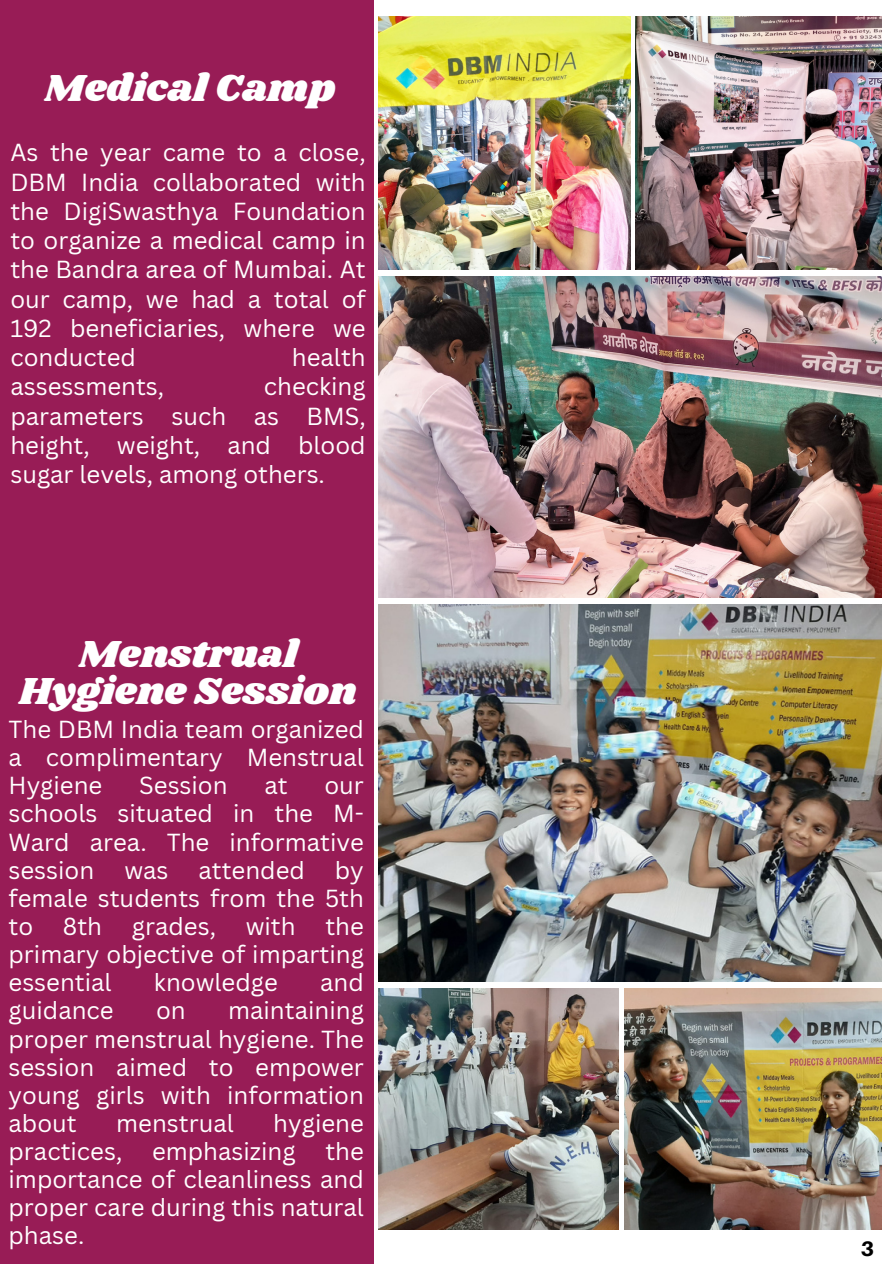
<style>
.page{position:relative;width:893px;height:1264px;background:#fff}
.page>*{position:absolute;margin:0;border:0;box-sizing:border-box;transform-origin:0 0}
.t1{font:39px/37.2px "Shrikhand";color:#fff;text-align:center}
.t2{font:24px/28.2px "Canva Sans";color:#fff;text-align:justify}
.t3{font:800 21px "Aileron";color:#000}
</style>
<div class="page">
<div style="left:0;top:0;width:374px;height:1263px;background:#981c56"></div>
<img style="left:378px;top:17px;width:252px;height:252px">
<img style="left:635px;top:17px;width:246px;height:252px">
<img style="left:378px;top:276px;width:503px;height:321px">
<img style="left:378px;top:604px;width:503px;height:377px">
<img style="left:378px;top:988px;width:240px;height:241px">
<img style="left:624px;top:988px;width:257px;height:241px">
<p class="t1" style="left:44px;top:71px;width:292px">Medical Camp</p>
<p class="t2" style="left:10px;top:137px;width:357px;line-height:29.2px">As the year came to a close, DBM India collaborated with the DigiSwasthya Foundation to organize a medical camp in the Bandra area of Mumbai. At our camp, we had a total of 192 beneficiaries, where we conducted</p>
<p class="t2" style="left:292px;top:343px;width:75px">health</p>
<p class="t2" style="left:10px;top:371px;width:357px;line-height:29.2px;text-indent:253px">checking parameters such as BMS, height, weight, and blood sugar levels, among others.</p>
<p class="t2" style="left:10px;top:372px;width:155px">assessments,</p>
<p class="t1" style="left:19px;top:636px;width:339px">Menstrual<br>Hygiene Session</p>
<p class="t2" style="left:9px;top:714px;width:357px">The DBM India team organized a complimentary Menstrual Hygiene</p>
<p class="t2" style="left:139px;top:770px;width:90px">Session</p>
<p class="t2" style="left:264px;top:770px;width:25px">at</p>
<p class="t2" style="left:9px;top:770px;width:357px;text-indent:316px">our schools situated in the M-Ward area. The informative session was attended by female students from the 5th to 8th grades, with the primary objective of imparting essential</p>
<p class="t2" style="left:154px;top:967px;width:125px">knowledge</p>
<p class="t2" style="left:320px;top:967px;width:45px">and</p>
<p class="t2" style="left:9px;top:995px;width:357px;text-indent:219px">maintaining proper menstrual hygiene. The session aimed to empower young girls with information about</p>
<p class="t2" style="left:9px;top:995px;width:107px">guidance</p>
<p class="t2" style="left:156px;top:995px;width:31px">on</p>
<p class="t2" style="left:9px;top:1108px;width:357px;text-indent:265px">hygiene practices, emphasizing the importance of cleanliness and proper care during this natural phase.</p>
<p class="t2" style="left:116px;top:1108px;width:119px">menstrual</p>
<p class="t3" style="left:860px;top:1235px;width:15px">3</p>
</div>
